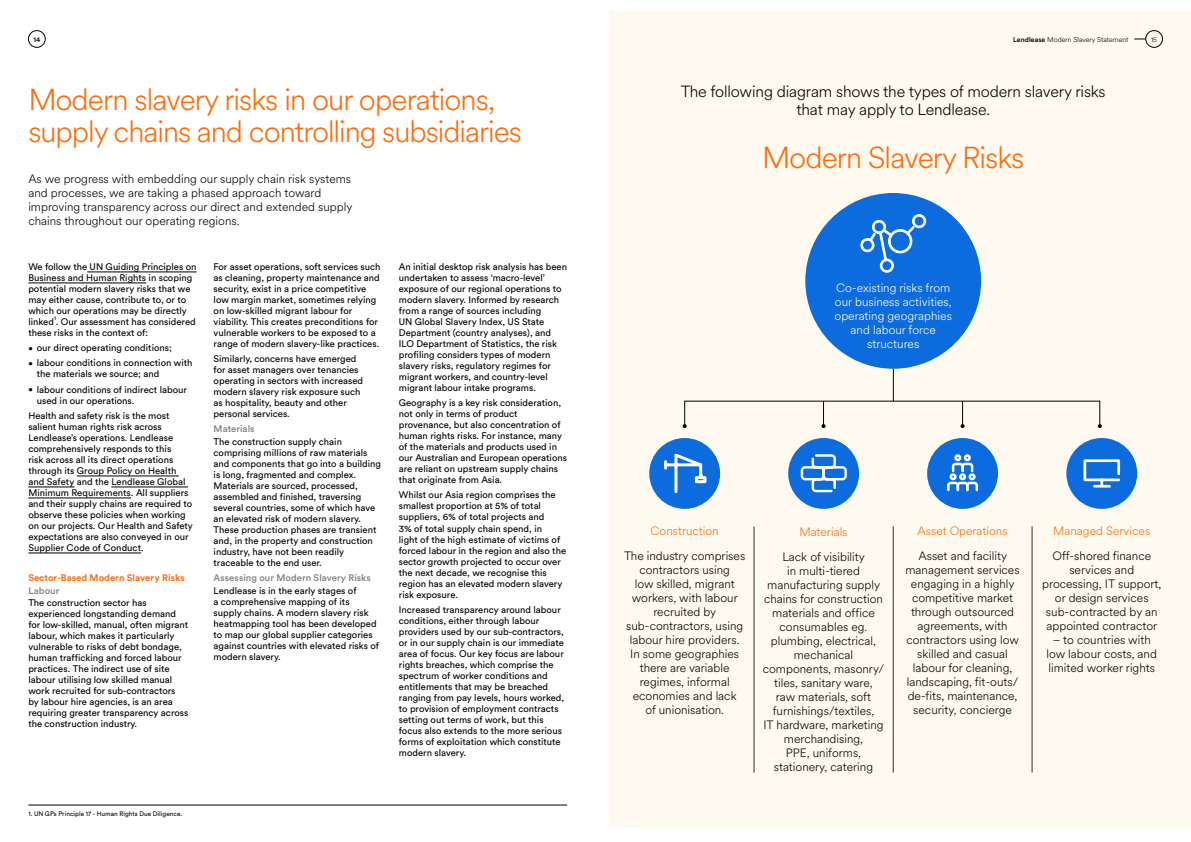
<style>
.page{position:relative;width:1191px;height:842px;background:#fff}
.page>*{position:absolute;margin:0;border:0;box-sizing:border-box;transform-origin:0 0}
.t1{font:300 30px/32px "Circular XX";letter-spacing:-.035em;color:#fc6c0c}
.t2{font:300 16px/18px "Circular XX";letter-spacing:-.01em;color:#000;text-align:center}
.t3{font:300 12px/14px "Circular XX";color:#000;text-align:center}
.t4{font:300 12px/14px "Circular XX";color:#fff;text-align:center}
.t5{font:300 12px "Circular XX";color:#fc6c0c}
.t6{font:9.5px/11px "Circular Std";color:#000}
.t7{font:500 9.5px "Circular Std";letter-spacing:.005em;color:#808285}
.t8{font:700 9.5px "Circular Std";color:#fc6c0c}
.t9{font:300 7px "Circular XX";color:#000}
.t10{font:500 7px "Circular Std";color:#000}
.t11{font:6.5px "Circular Std";letter-spacing:.005em;color:#000}
.t12{font:5.5px "Circular Std";color:#000}
.s1{font-family:"Circular Std";font-weight:500}
.s2{font-size:8px}
</style>
<div class="page">
<div style="left:609px;top:11px;width:582px;height:817px;background:#fefaef"></div>
<hr style="left:87px;top:272px;width:110px;height:1px;background:#000">
<hr style="left:28px;top:283px;width:118px;height:1px;background:#000">
<hr style="left:77px;top:476px;width:102px;height:1px;background:#000">
<hr style="left:28px;top:487px;width:46px;height:1px;background:#000">
<hr style="left:111px;top:487px;width:77px;height:1px;background:#000">
<hr style="left:28px;top:498px;width:103px;height:1px;background:#000">
<hr style="left:28px;top:553px;width:113px;height:1px;background:#000">
<hr style="left:28px;top:805px;width:539px;height:1px;background:#000">
<hr style="left:754px;top:526px;width:1px;height:246px;background:#323232">
<div style="left:649px;top:438px;width:71px;height:71px;background:#0c6cde;border-radius:50%"></div>
<hr style="left:893px;top:526px;width:1px;height:246px;background:#323232">
<hr style="left:1032px;top:526px;width:1px;height:246px;background:#323232">
<div style="left:788px;top:438px;width:71px;height:71px;background:#0c6cde;border-radius:50%"></div>
<div style="left:927px;top:438px;width:71px;height:71px;background:#0c6cde;border-radius:50%"></div>
<div style="left:1066px;top:438px;width:71px;height:71px;background:#0c6cde;border-radius:50%"></div>
<div style="left:805px;top:193px;width:176px;height:176px;background:#0c6cde;border-radius:50%"></div>
<svg style="left:682px;top:424px;width:4px;height:4px"></svg>
<svg style="left:1097px;top:424px;width:4px;height:4px"></svg>
<svg style="left:821px;top:401px;width:4px;height:27px"></svg>
<svg style="left:960px;top:401px;width:4px;height:27px"></svg>
<hr style="left:893px;top:369px;width:1px;height:32px;background:#000">
<svg style="left:860px;top:214px;width:66px;height:59px"></svg>
<svg style="left:664px;top:451px;width:52px;height:44px"></svg>
<svg style="left:800px;top:454px;width:47px;height:39px"></svg>
<svg style="left:947px;top:454px;width:32px;height:38px"></svg>
<svg style="left:1083px;top:459px;width:38px;height:29px"></svg>
<div style="left:1145px;top:30px;width:17px;height:17px;border:1px solid #000;border-radius:50%"></div>
<div style="left:28px;top:30px;width:17px;height:17px;border:1px solid #000;border-radius:50%"></div>
<p class="t10" style="left:33px;top:35px;width:8px">14</p>
<p class="t9" style="left:1013px;top:34px;width:117px"><span class="s1">Lendlease</span> Modern Slavery Statement</p>
<p class="t9" style="left:1151px;top:34px;width:8px">15</p>
<h1 class="t1" style="left:28px;top:82px;width:495px">Modern slavery risks in our operations, supply chains and controlling subsidiaries</h1>
<p class="t3" style="left:28px;top:172px;width:325px;text-align:left">As we progress with embedding our supply chain risk systems and processes, we are taking a phased approach toward improving transparency across our direct and extended supply chains throughout our operating regions.</p>
<p class="t6" style="left:28px;top:261px;width:170px">We follow the UN Guiding Principles on Business and Human Rights in scoping potential modern slavery risks that we may either cause, contribute to, or to which our operations may be directly linked . Our assessment has considered</p>
<p class="t6" style="left:214px;top:261px;width:168px">For asset operations, soft services such as cleaning, property maintenance and security, exist in a price competitive low margin market, sometimes relying on low-skilled migrant labour for viability. This creates preconditions for vulnerable workers to be exposed to a range of modern slavery-like practices.</p>
<p class="t6" style="left:214px;top:353px;width:151px">Similarly, concerns have emerged for asset managers over tenancies operating in sectors with increased modern slavery risk exposure such as hospitality, beauty and other personal services.</p>
<p class="t7" style="left:214px;top:423px;width:43px">Materials</p>
<p class="t6" style="left:214px;top:436px;width:169px">The construction supply chain comprising millions of raw materials and components that go into a building is long, fragmented and complex.<br>Materials are sourced, processed, assembled and finished, traversing several countries, some of which have an elevated risk of modern slavery.<br>These production phases are transient and, in the property and construction industry, have not been readily traceable to the end user.</p>
<p class="t7" style="left:214px;top:572px;width:159px">Assessing our Modern Slavery Risks</p>
<p class="t6" style="left:214px;top:585px;width:167px">Lendlease is in the early stages of<br>a comprehensive mapping of its supply chains. A modern slavery risk heatmapping tool has been developed to map our global supplier categories against countries with elevated risks of modern slavery.</p>
<p class="t6" style="left:399px;top:261px;width:170px">An initial desktop risk analysis has been undertaken to assess ‘macro-level’ exposure of our regional operations to modern slavery. Informed by research from a range of sources including<br>UN Global Slavery Index, US State Department (country analyses), and ILO Department of Statistics, the risk profiling considers types of modern slavery risks, regulatory regimes for migrant workers, and country-level migrant labour intake programs.</p>
<p class="t6" style="left:399px;top:397px;width:170px">Geography is a key risk consideration, not only in terms of product provenance, but also concentration of human rights risks. For instance, many of the materials and products used in our Australian and European operations are reliant on upstream supply chains that originate from Asia.</p>
<p class="t6" style="left:399px;top:489px;width:169px">Whilst our Asia region comprises the smallest proportion at 5% of total suppliers, 6% of total projects and<br>3% of total supply chain spend, in<br>light of the high estimate of victims of forced labour in the region and also the sector growth projected to occur over the next decade, we recognise this region has an elevated modern slavery risk exposure.</p>
<p class="t6" style="left:399px;top:604px;width:167px">Increased transparency around labour conditions, either through labour providers used by our sub-contractors, or in our supply chain is our immediate area of focus. Our key focus are labour rights breaches, which comprise the spectrum of worker conditions and entitlements that may be breached ranging from pay levels, hours worked, to provision of employment contracts setting out terms of work, but this focus also extends to the more serious forms of exploitation which constitute modern slavery.</p>
<p class="t12" style="left:54px;top:315px;width:3px">1</p>
<p class="t6" style="left:28px;top:327px;width:121px">these risks in the context of:</p>
<p class="t6" style="left:28px;top:342px;width:145px"><span class="s2">•</span> our direct operating conditions;</p>
<p class="t6" style="left:37px;top:357px;width:157px;text-indent:-9px"><span class="s2">•</span> labour conditions in connection with the materials we source; and</p>
<p class="t6" style="left:37px;top:384px;width:152px;text-indent:-9px"><span class="s2">•</span> labour conditions of indirect labour used in our operations.</p>
<p class="t6" style="left:28px;top:410px;width:166px">Health and safety risk is the most salient human rights risk across Lendlease’s operations. Lendlease comprehensively responds to this<br>risk across all its direct operations through its Group Policy on Health and Safety and the Lendlease Global Minimum Requirements. All suppliers and their supply chains are required to observe these policies when working on our projects. Our Health and Safety expectations are also conveyed in our Supplier Code of Conduct.</p>
<p class="t8" style="left:28px;top:572px;width:158px">Sector-Based Modern Slavery Risks</p>
<p class="t7" style="left:28px;top:585px;width:32px">Labour</p>
<p class="t6" style="left:28px;top:597px;width:162px">The construction sector has experienced longstanding demand for low-skilled, manual, often migrant labour, which makes it particularly vulnerable to risks of debt bondage, human trafficking and forced labour practices. The indirect use of site labour utilising low skilled manual work recruited for sub-contractors<br>by labour hire agencies, is an area requiring greater transparency across the construction industry.</p>
<p class="t11" style="left:28px;top:810px;width:156px">1. UN GPs Principle 17 - Human Rights Due Diligence.</p>
<h2 class="t2" style="left:681px;top:82px;width:426px">The following diagram shows the types of modern slavery risks that may apply to Lendlease.</h2>
<h1 class="t1" style="left:762px;top:140px;width:264px">Modern Slavery Risks</h1>
<p class="t4" style="left:834px;top:281px;width:119px">Co-existing risks from our business activities, operating geographies and labour force structures</p>
<p class="t5" style="left:650px;top:523px;width:70px">Construction</p>
<p class="t3" style="left:624px;top:548px;width:123px">The industry comprises contractors using<br>low skilled, migrant workers, with labour recruited by sub-contractors, using labour hire providers.<br>In some geographies there are variable regimes, informal economies and lack<br>of unionisation.</p>
<p class="t5" style="left:799px;top:523px;width:50px">Materials</p>
<p class="t3" style="left:763px;top:549px;width:123px">Lack of visibility<br>in multi-tiered manufacturing supply chains for construction materials and office consumables eg. plumbing, electrical, mechanical components, masonry/ tiles, sanitary ware,<br>raw materials, soft furnishings/textiles,<br>IT hardware, marketing merchandising,<br>PPE, uniforms, stationery, catering</p>
<p class="t5" style="left:917px;top:523px;width:92px">Asset Operations</p>
<p class="t3" style="left:905px;top:548px;width:116px">Asset and facility management services engaging in a highly competitive market through outsourced agreements, with contractors using low skilled and casual labour for cleaning, landscaping, fit-outs/ de-fits, maintenance, security, concierge</p>
<p class="t5" style="left:1053px;top:523px;width:98px">Managed Services</p>
<p class="t3" style="left:1042px;top:549px;width:121px">Off-shored finance services and processing, IT support, or design services sub-contracted by an appointed contractor</p>
<p class="t3" style="left:1046px;top:633px;width:112px">– to countries with low labour costs, and limited worker rights</p>
</div>
